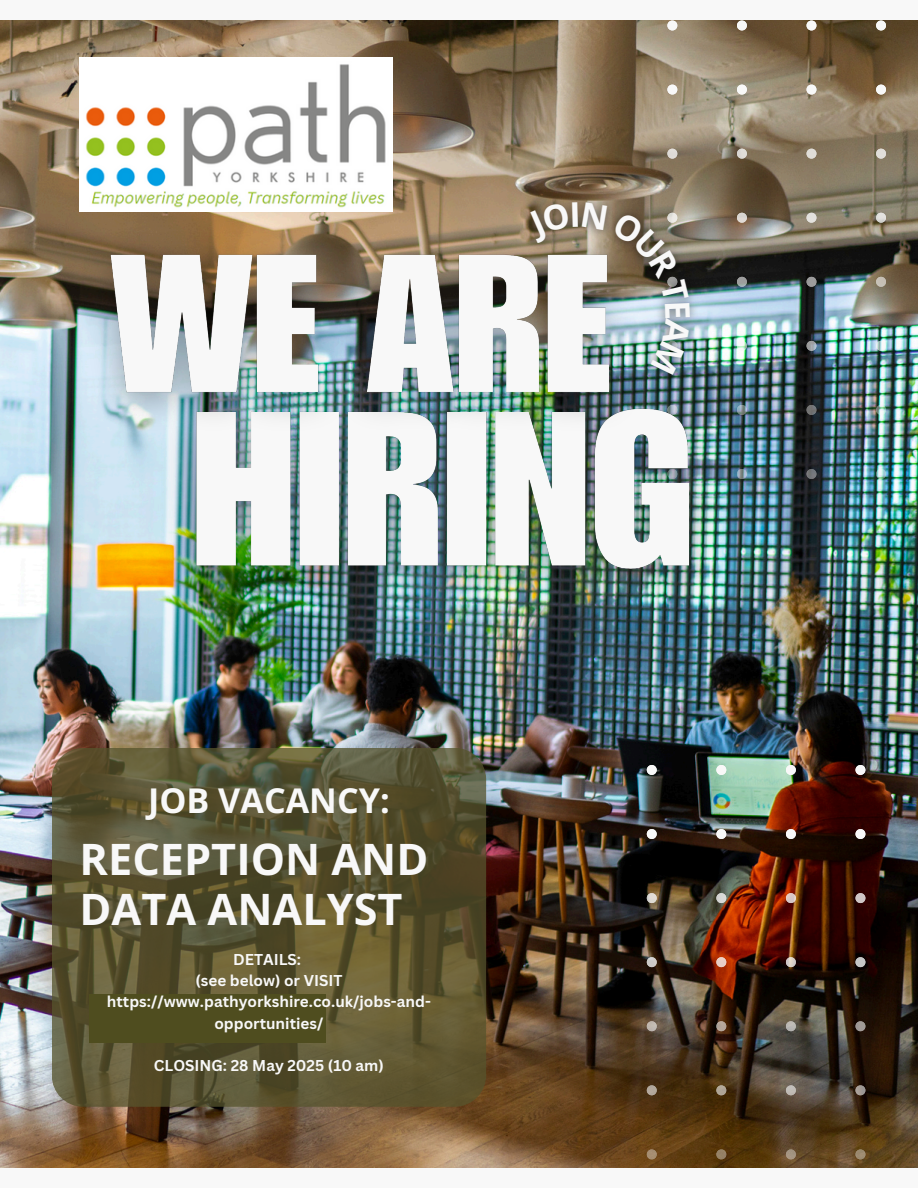
<style>
.page{position:relative;width:918px;height:1188px;background:#f8f8f8}
.page>*{position:absolute;margin:0;border:0;box-sizing:border-box;transform-origin:0 0}
.t1{font:700 43.2px/50.7px "Open Sans";color:#f8f8f8}
.t2{font:700 34.2px "Open Sans";color:#f8f8f8}
.t3{font:700 15.3px/21.3px "Canva Sans";color:#f8f8f8;text-align:center}
</style>
<div class="page">
<img style="left:0;top:20px;width:918px;height:1148px">
<svg style="left:52px;top:748px;width:434px;height:359px;background:#5a5432"></svg>
<div style="left:89px;top:994px;width:237px;height:48px;background:#4f4d1f"></div>
<svg style="left:647px;top:829px;width:10px;height:10px"></svg>
<svg style="left:716px;top:829px;width:10px;height:10px"></svg>
<svg style="left:786px;top:829px;width:10px;height:10px"></svg>
<svg style="left:856px;top:829px;width:9px;height:10px"></svg>
<svg style="left:647px;top:765px;width:10px;height:10px"></svg>
<svg style="left:716px;top:765px;width:10px;height:10px"></svg>
<svg style="left:786px;top:765px;width:10px;height:10px"></svg>
<svg style="left:856px;top:765px;width:9px;height:10px"></svg>
<svg style="left:647px;top:893px;width:10px;height:10px"></svg>
<svg style="left:716px;top:893px;width:10px;height:10px"></svg>
<svg style="left:786px;top:893px;width:10px;height:10px"></svg>
<svg style="left:856px;top:893px;width:9px;height:10px"></svg>
<svg style="left:647px;top:957px;width:10px;height:10px"></svg>
<svg style="left:716px;top:957px;width:10px;height:10px"></svg>
<svg style="left:786px;top:957px;width:10px;height:10px"></svg>
<svg style="left:856px;top:957px;width:9px;height:10px"></svg>
<svg style="left:647px;top:1021px;width:10px;height:10px"></svg>
<svg style="left:716px;top:1021px;width:10px;height:10px"></svg>
<svg style="left:786px;top:1021px;width:10px;height:10px"></svg>
<svg style="left:856px;top:1021px;width:9px;height:10px"></svg>
<svg style="left:647px;top:1085px;width:10px;height:10px"></svg>
<svg style="left:716px;top:1085px;width:10px;height:10px"></svg>
<svg style="left:786px;top:1085px;width:10px;height:10px"></svg>
<svg style="left:856px;top:1085px;width:9px;height:10px"></svg>
<svg style="left:647px;top:1149px;width:10px;height:10px"></svg>
<svg style="left:716px;top:1149px;width:10px;height:10px"></svg>
<svg style="left:786px;top:1149px;width:10px;height:10px"></svg>
<svg style="left:856px;top:1149px;width:9px;height:10px"></svg>
<svg style="left:667px;top:85px;width:10px;height:10px"></svg>
<svg style="left:737px;top:85px;width:10px;height:10px"></svg>
<svg style="left:807px;top:85px;width:9px;height:10px"></svg>
<svg style="left:876px;top:85px;width:10px;height:10px"></svg>
<svg style="left:667px;top:21px;width:10px;height:9px"></svg>
<svg style="left:737px;top:21px;width:10px;height:9px"></svg>
<svg style="left:807px;top:21px;width:9px;height:9px"></svg>
<svg style="left:876px;top:21px;width:10px;height:9px"></svg>
<svg style="left:807px;top:149px;width:9px;height:10px"></svg>
<svg style="left:876px;top:149px;width:10px;height:10px"></svg>
<svg style="left:807px;top:213px;width:9px;height:10px"></svg>
<svg style="left:876px;top:213px;width:10px;height:10px"></svg>
<svg style="left:807px;top:277px;width:9px;height:10px"></svg>
<svg style="left:876px;top:277px;width:10px;height:10px"></svg>
<svg style="left:807px;top:341px;width:9px;height:10px"></svg>
<svg style="left:876px;top:341px;width:10px;height:10px"></svg>
<svg style="left:807px;top:405px;width:9px;height:10px"></svg>
<svg style="left:876px;top:405px;width:10px;height:10px"></svg>
<svg style="left:742px;top:469px;width:5px;height:10px"></svg>
<svg style="left:807px;top:469px;width:9px;height:10px"></svg>
<svg style="left:876px;top:469px;width:10px;height:10px"></svg>
<img style="left:80px;top:57px;width:312px;height:155px">
<img style="left:145px;top:413px;width:597px;height:217px">
<img style="left:64px;top:215px;width:593px;height:232px">
<img style="left:491px;top:134px;width:268px;height:279px">
<img style="left:525px;top:202px;width:166px;height:173px">
<h3 class="t2" style="left:148px;top:776px;width:243px">JOB VACANCY:</h3>
<h1 class="t1" style="left:80px;top:833px;width:350px">RECEPTION AND<br>DATA ANALYST</h1>
<p class="t3" style="left:233px;top:948px;width:70px">DETAILS:</p>
<h4 class="t3" style="left:195px;top:969px;width:148px">(see below) or VISIT</h4>
<h4 class="t3" style="left:107px;top:991px;width:325px">https://www.pathyorkshire.co.uk/jobs-and&shy;opportunities/</h4>
<p class="t3" style="left:154px;top:1055px;width:232px">CLOSING: 28 May 2025 (10 am)</p>
</div>
